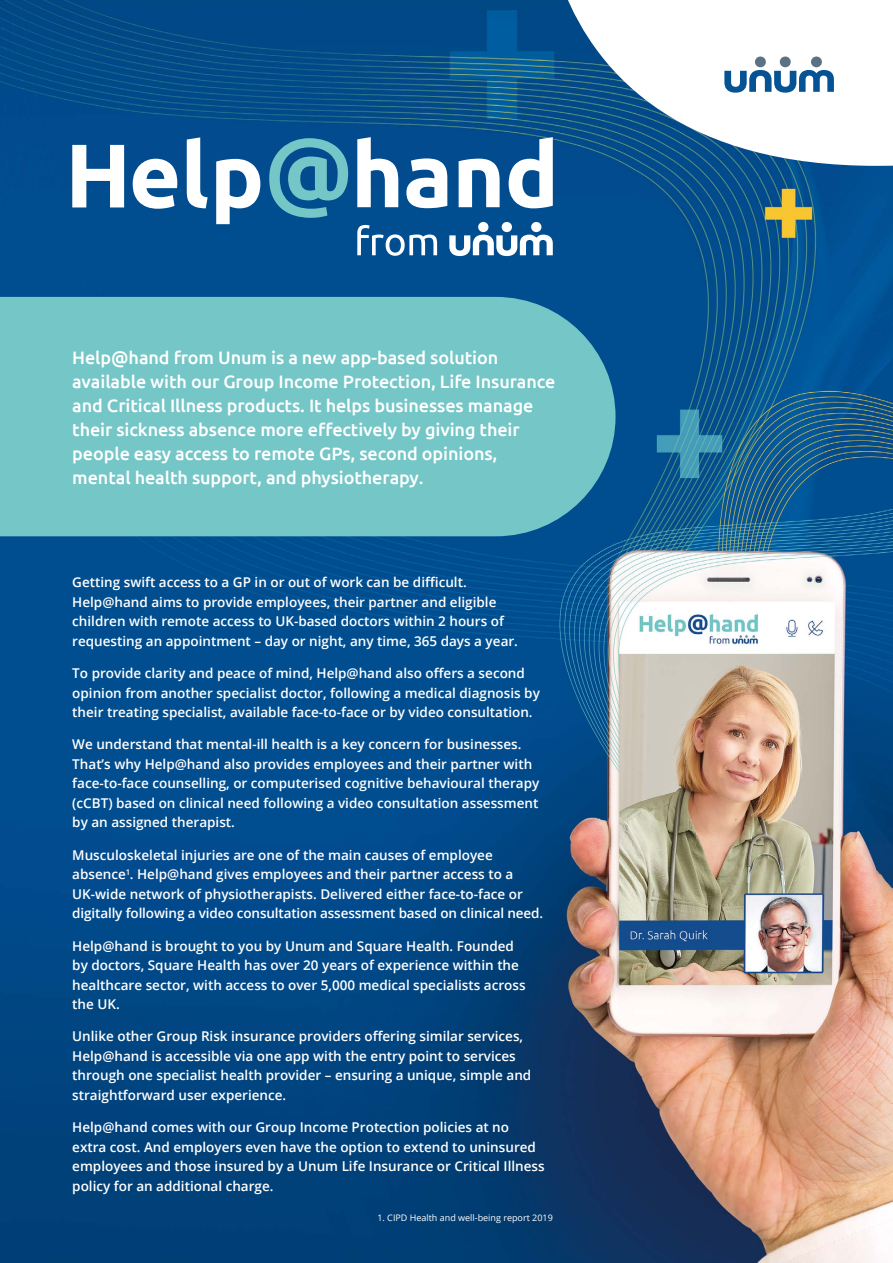
<style>
.page{position:relative;width:893px;height:1263px;background:#fff}
.page>*{position:absolute;margin:0;border:0;box-sizing:border-box;transform-origin:0 0}
.t1{font:500 18px/24px "Ubuntu";letter-spacing:-.005em;color:#fff}
.t2{font:600 13.5px/19.5px "Open Sans";color:#fff}
.t3{font:9px "Open Sans";color:#fff}
</style>
<div class="page">
<img style="left:0;top:0;width:893px;height:1263px">
<hr style="left:553px;top:0;width:340px;height:1px;background:#ededed">
<svg style="left:562px;top:0;width:331px;height:166px"></svg>
<svg style="left:724px;top:70px;width:110px;height:23px"></svg>
<div style="left:755px;top:57px;width:11px;height:10px;background:#5b7284;border-radius:50%"></div>
<div style="left:780px;top:57px;width:11px;height:10px;background:#5b7284;border-radius:50%"></div>
<div style="left:811px;top:57px;width:11px;height:10px;background:#5b7284;border-radius:50%"></div>
<svg style="left:72px;top:145px;width:52px;height:62px"></svg>
<svg style="left:133px;top:159px;width:44px;height:50px"></svg>
<svg style="left:187px;top:137px;width:21px;height:71px"></svg>
<svg style="left:216px;top:159px;width:44px;height:65px"></svg>
<svg style="left:357px;top:137px;width:41px;height:70px"></svg>
<svg style="left:406px;top:158px;width:41px;height:50px"></svg>
<svg style="left:459px;top:159px;width:41px;height:48px"></svg>
<svg style="left:509px;top:137px;width:44px;height:71px"></svg>
<svg style="left:269px;top:138px;width:79px;height:80px;background:#3c8aab"></svg>
<svg style="left:449px;top:235px;width:104px;height:21px"></svg>
<div style="left:478px;top:222px;width:10px;height:10px;background:#fff;border-radius:50%"></div>
<div style="left:502px;top:222px;width:10px;height:10px;background:#fff;border-radius:50%"></div>
<div style="left:531px;top:222px;width:10px;height:10px;background:#fff;border-radius:50%"></div>
<svg style="left:357px;top:225px;width:80px;height:31px"></svg>
<div style="left:0;top:297px;width:615px;height:239px;background:#75c6c7"></div>
<p class="t1" style="left:72px;top:344px;width:485px">Help@hand from Unum is a new app-based solution available with our Group Income Protection, Life Insurance and Critical Illness products. It helps businesses manage their sickness absence more effectively by giving their people easy access to remote GPs, second opinions, mental health support, and physiotherapy.</p>
<p class="t2" style="left:72px;top:572px;width:447px">Getting swift access to a GP in or out of work can be difficult.<br>Help@hand aims to provide employees, their partner and eligible children with remote access to UK-based doctors within 2 hours of requesting an appointment – day or night, any time, 365 days a year.</p>
<p class="t2" style="left:72px;top:663px;width:469px">To provide clarity and peace of mind, Help@hand also offers a second opinion from another specialist doctor, following a medical diagnosis by their treating specialist, available face-to-face or by video consultation.</p>
<p class="t2" style="left:72px;top:734px;width:469px">We understand that mental-ill health is a key concern for businesses.<br>That’s why Help@hand also provides employees and their partner with face-to-face counselling, or computerised cognitive behavioural therapy (cCBT) based on clinical need following a video consultation assessment by an assigned therapist.</p>
<p class="t2" style="left:72px;top:845px;width:472px">Musculoskeletal injuries are one of the main causes of employee absence<sup>1</sup>. Help@hand gives employees and their partner access to a UK-wide network of physiotherapists. Delivered either face-to-face or digitally following a video consultation assessment based on clinical need.</p>
<p class="t2" style="left:72px;top:935px;width:455px">Help@hand is brought to you by Unum and Square Health. Founded by doctors, Square Health has over 20 years of experience within the healthcare sector, with access to over 5,000 medical specialists across the UK.</p>
<p class="t2" style="left:72px;top:1026px;width:461px">Unlike other Group Risk insurance providers offering similar services, Help@hand is accessible via one app with the entry point to services through one specialist health provider – ensuring a unique, simple and straightforward user experience.</p>
<p class="t2" style="left:72px;top:1117px;width:474px">Help@hand comes with our Group Income Protection policies at no extra cost. And employers even have the option to extend to uninsured employees and those insured by a Unum Life Insurance or Critical Illness policy for an additional charge.</p>
<p class="t3" style="left:377px;top:1211px;width:177px">1. CIPD Health and well-being report 2019</p>
</div>
